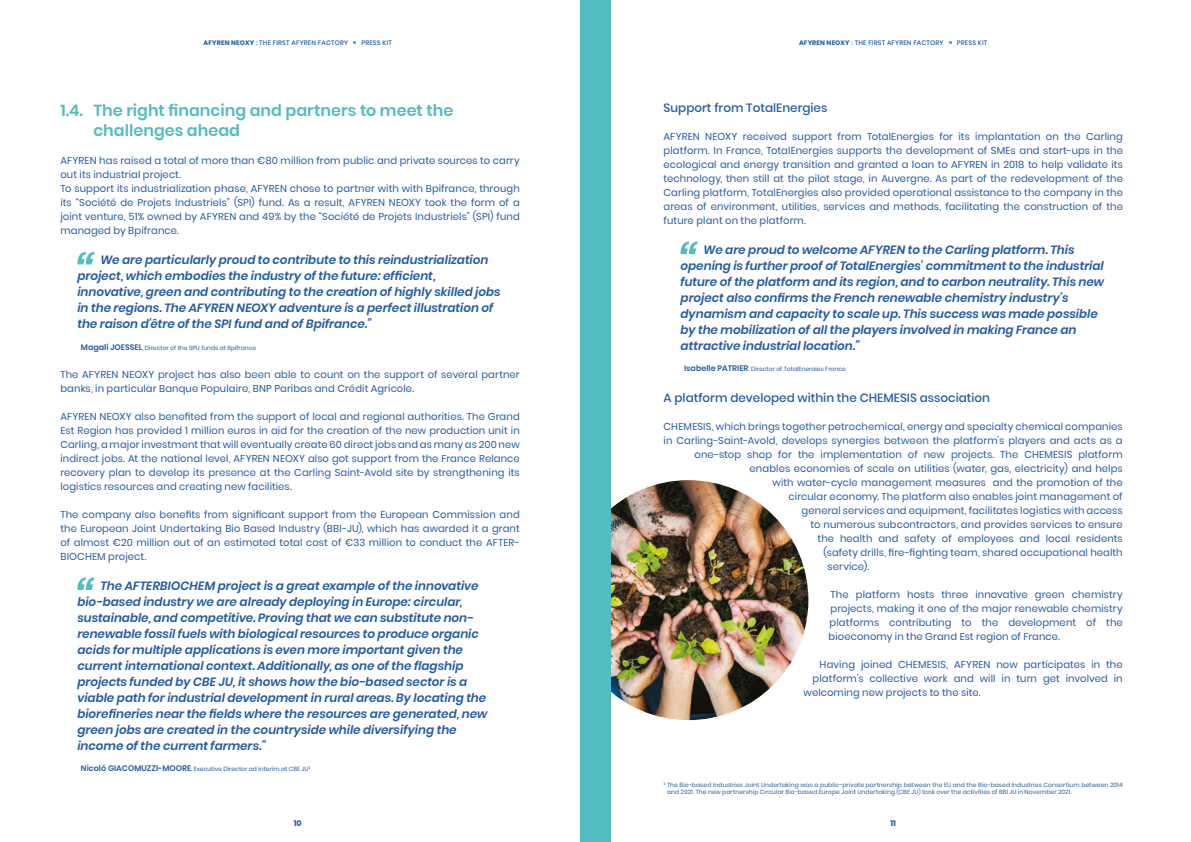
<style>
.page{position:relative;width:1191px;height:842px;background:#fff}
.page>*{position:absolute;margin:0;border:0;box-sizing:border-box;transform-origin:0 0}
.t1{font:600 16px/20px "Poppins";color:#51bdc0}
.t2{font:italic 600 12px/16px "Poppins";letter-spacing:-.005em;color:#255ba7}
.t3{font:500 12px "Poppins";color:#255ba7}
.t4{font:10px/14px "Poppins";letter-spacing:.01em;color:#255ba7;text-align:justify}
.t5{font:700 8px "Poppins";color:#255ba7}
.t6{font:500 6.5px "Poppins";letter-spacing:.025em;color:#255ba7}
.t7{font:6px/7px "Poppins";letter-spacing:.015em;color:#255ba7}
.s1{font-weight:700}
.s2{font-weight:600;font-size:8px}
</style>
<div class="page">
<img style="left:568px;top:480px;width:240px;height:240px;border-radius:120px">
<div style="left:539px;top:360px;width:45px;height:402px;background:#fff"></div>
<svg style="left:77px;top:252px;width:17px;height:12px"></svg>
<svg style="left:77px;top:577px;width:17px;height:13px"></svg>
<svg style="left:680px;top:242px;width:17px;height:12px"></svg>
<div style="left:580px;top:0;width:31px;height:842px;background:#51bdc0"></div>
<p class="t6" style="left:203px;top:39px;width:146px"><span class="s1">AFYREN NEOXY</span> : THE FIRST AFYREN FACTORY</p>
<p class="t6" style="left:361px;top:39px;width:32px">PRESS KIT</p>
<p class="t6" style="left:799px;top:39px;width:146px"><span class="s1">AFYREN NEOXY</span> : THE FIRST AFYREN FACTORY</p>
<p class="t6" style="left:957px;top:39px;width:32px">PRESS KIT</p>
<h1 class="t1" style="left:93px;top:102px;width:361px;text-indent:-33px">1.4. The right financing and partners to meet the challenges ahead</h1>
<p class="t4" style="left:60px;top:154px;width:461px;text-align:left">AFYREN has raised a total of more than €80 million from public and private sources to carry out its industrial project.<br>To support its industrialization phase, AFYREN chose to partner with with Bpifrance, through its “Société de Projets Industriels” (SPI) fund. As a result, AFYREN NEOXY took the form of a joint venture, 51% owned by AFYREN and 49% by the “Société de Projets Industriels” (SPI) fund managed by Bpifrance.</p>
<p class="t2" style="left:77px;top:253px;width:425px;text-indent:23px">We are particularly proud to contribute to this reindustrialization project, which embodies the industry of the future: efficient, innovative, green and contributing to the creation of highly skilled jobs in the regions. The AFYREN NEOXY adventure is a perfect illustration of the raison d’être of the SPI fund and of Bpifrance.”</p>
<p class="t7" style="left:81px;top:344px;width:177px"><span class="s2">Magali JOESSEL</span>, Director of the SPU funds at Bpifrance</p>
<p class="t4" style="left:60px;top:367px;width:461px">The AFYREN NEOXY project has also been able to count on the support of several partner banks, in particular Banque Populaire, BNP Paribas and Crédit Agricole.</p>
<p class="t4" style="left:60px;top:409px;width:461px">AFYREN NEOXY also benefited from the support of local and regional authorities. The Grand Est Region has provided 1 million euros in aid for the creation of the new production unit in Carling, a major investment that will eventually create 60 direct jobs and as many as 200 new indirect jobs. At the national level, AFYREN NEOXY also got support from the France Relance recovery plan to develop its presence at the Carling Saint-Avold site by strengthening its logistics resources and creating new facilities.</p>
<p class="t4" style="left:60px;top:507px;width:461px">The company also benefits from significant support from the European Commission and the European Joint Undertaking Bio Based Industry (BBI-JU), which has awarded it a grant of almost €20 million out of an estimated total cost of €33 million to conduct the AFTER-BIOCHEM project.</p>
<p class="t2" style="left:77px;top:579px;width:411px;text-indent:23px">The AFTERBIOCHEM project is a great example of the innovative bio-based industry we are already deploying in Europe: circular, sustainable, and competitive. Proving that we can substitute non&shy;renewable fossil fuels with biological resources to produce organic acids for multiple applications is even more important given the current international context. Additionally, as one of the flagship projects funded by CBE JU, it shows how the bio-based sector is a viable path for industrial development in rural areas. By locating the biorefineries near the fields where the resources are generated, new green jobs are created in the countryside while diversifying the income of the current farmers.”</p>
<p class="t7" style="left:81px;top:766px;width:231px"><span class="s2">Nicoló GIACOMUZZI-MOORE</span>, Executive Director ad interim at CBE JU<sup>3</sup></p>
<p class="t3" style="left:663px;top:101px;width:165px">Support from TotalEnergies</p>
<p class="t4" style="left:663px;top:130px;width:461px">AFYREN NEOXY received support from TotalEnergies for its implantation on the Carling platform. In France, TotalEnergies supports the development of SMEs and start-ups in the ecological and energy transition and granted a loan to AFYREN in 2018 to help validate its technology, then still at the pilot stage, in Auvergne. As part of the redevelopment of the Carling platform, TotalEnergies also provided operational assistance to the company in the areas of environment, utilities, services and methods, facilitating the construction of the future plant on the platform.</p>
<p class="t2" style="left:680px;top:243px;width:425px;text-indent:23px">We are proud to welcome AFYREN to the Carling platform. This opening is further proof of TotalEnergies’ commitment to the industrial future of the platform and its region, and to carbon neutrality. This new project also confirms the French renewable chemistry industry’s dynamism and capacity to scale up. This success was made possible by the mobilization of all the players involved in making France an attractive industrial location.”</p>
<p class="t7" style="left:684px;top:366px;width:163px"><span class="s2">Isabelle PATRIER</span>, Director of TotalEnergies France</p>
<p class="t3" style="left:663px;top:390px;width:328px">A platform developed within the CHEMESIS association</p>
<p class="t4" style="left:663px;top:419px;width:460px">CHEMESIS, which brings together petrochemical, energy and specialty chemical companies</p>
<p class="t4" style="left:663px;top:433px;width:461px">in Carling-Saint-Avold, develops synergies between the platform’s players and acts as a</p>
<p class="t4" style="left:694px;top:447px;width:430px">one-stop shop for the implementation of new projects. The CHEMESIS platform</p>
<p class="t4" style="left:749px;top:461px;width:375px">enables economies of scale on utilities (water, gas, electricity) and helps</p>
<p class="t4" style="left:772px;top:475px;width:351px">with water-cycle management measures and the promotion of the</p>
<p class="t4" style="left:788px;top:489px;width:336px">circular economy. The platform also enables joint management of</p>
<p class="t4" style="left:801px;top:503px;width:323px">general services and equipment, facilitates logistics with access</p>
<p class="t4" style="left:810px;top:517px;width:313px">to numerous subcontractors, and provides services to ensure</p>
<p class="t4" style="left:817px;top:531px;width:307px">the health and safety of employees and local residents</p>
<p class="t4" style="left:823px;top:545px;width:301px">(safety drills, fire-fighting team, shared occupational health</p>
<p class="t4" style="left:827px;top:559px;width:43px">service).</p>
<p class="t4" style="left:828px;top:587px;width:296px">The platform hosts three innovative green chemistry projects, making it one of the major renewable chemistry platforms contributing to the development of the bioeconomy in the Grand Est region of France.</p>
<p class="t4" style="left:819px;top:657px;width:305px">Having joined CHEMESIS, AFYREN now participates in the</p>
<p class="t4" style="left:812px;top:671px;width:312px">platform’s collective work and will in turn get involved in</p>
<p class="t4" style="left:803px;top:685px;width:178px">welcoming new projects to the site.</p>
<p class="t7" style="left:667px;top:781px;width:457px;text-indent:-3px"><sup>3</sup> The Bio-based Industries Joint Undertaking was a public-private partnership between the EU and the Bio-based Industries Consortium between 2014 and 2021. The new partnership Circular Bio-based Europe Joint Undertaking (CBE JU) took over the activities of BBI JU in November 2021.</p>
<p class="t5" style="left:294px;top:820px;width:9px">10</p>
<p class="t5" style="left:890px;top:820px;width:7px">11</p>
</div>
